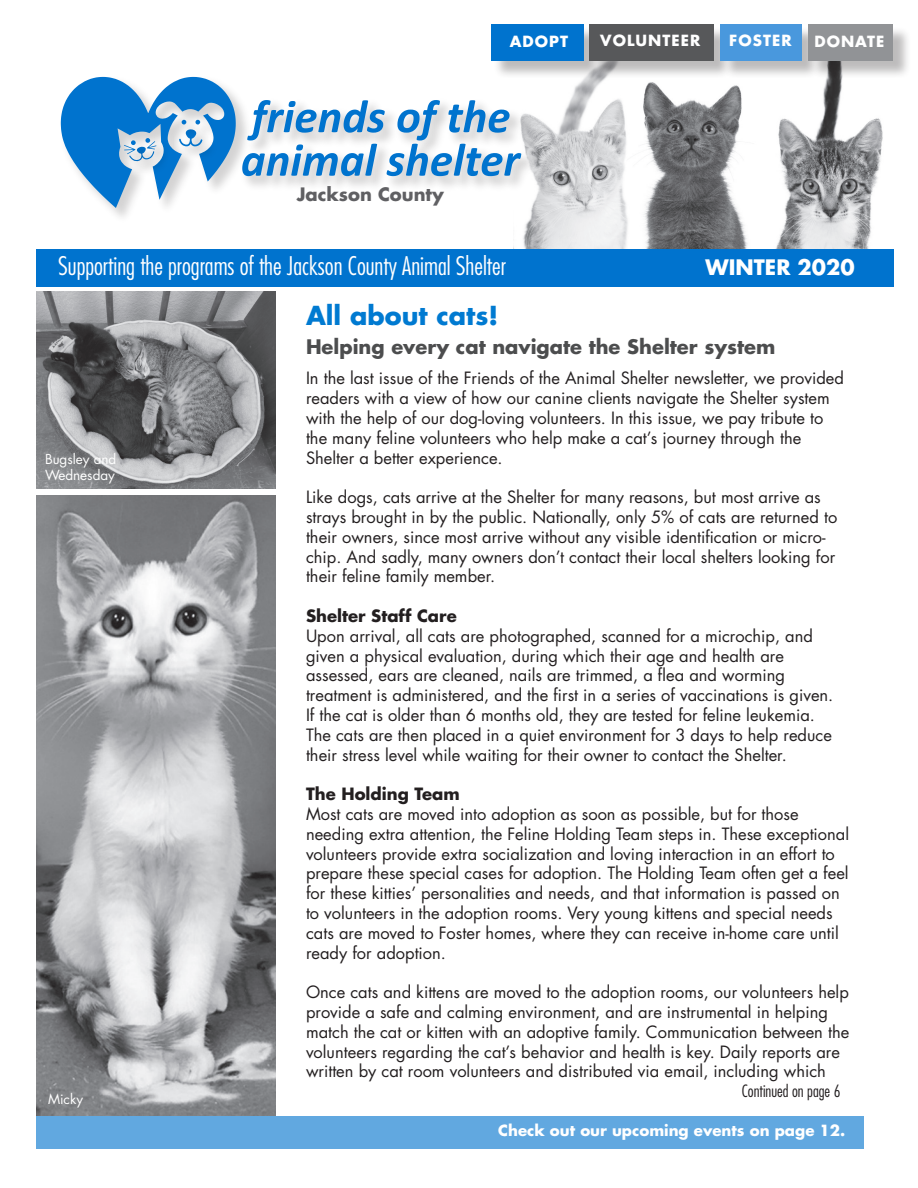
<style>
.page{position:relative;width:918px;height:1188px;background:#fff}
.page>*{position:absolute;margin:0;border:0;box-sizing:border-box;transform-origin:0 0}
.t1{font:700 25.5px "Futura Std";color:#007ad1}
.t2{font:300 condensed 25.05px "Futura Std";color:#fff}
.t3{font:700 20.85px "Futura Std";color:#fff}
.t4{font:700 19.5px "Futura Std";color:#4c4d4e}
.t5{font:700 18px "Futura Std";color:#606063}
.t6{font:16.5px/19.8px "Futura Std";color:#231f20}
.t7{font:700 16.5px "Futura Std";color:#231f20}
.t8{font:300 condensed 16.5px "Futura Std";color:#231f20}
.t9{font:700 15px "Futura Std";color:#fff}
.t10{font:700 15px "Futura Std";letter-spacing:.07em;color:#fff}
.t11{font:13.5px/16.2px "Futura Std";color:#fff}
</style>
<div class="page">
<img style="left:513px;top:79px;width:381px;height:191px">
<div style="left:36px;top:249px;width:857px;height:37px;background:#0073ce"></div>
<div style="left:59px;top:73px;width:486px;height:158px;background:#fff"></div>
<img style="left:521px;top:113px;width:8px;height:35px">
<img style="left:337px;top:176px;width:65px;height:11px">
<img style="left:362px;top:176px;width:34px;height:11px">
<img style="left:426px;top:176px;width:23px;height:13px">
<img style="left:477px;top:176px;width:23px;height:13px">
<img style="left:500px;top:148px;width:40px;height:45px">
<svg style="left:254px;top:100px;width:267px;height:76px"></svg>
<img style="left:60px;top:76px;width:194px;height:141px">
<svg style="left:61px;top:77px;width:175px;height:131px"></svg>
<div style="left:494px;top:26px;width:108px;height:53px;background:#231f20;opacity:.3"></div>
<div style="left:491px;top:24px;width:92px;height:36px;background:#0073ce"></div>
<div style="left:591px;top:26px;width:141px;height:53px;background:#231f20;opacity:.3"></div>
<div style="left:589px;top:24px;width:125px;height:36px;background:#57585a"></div>
<div style="left:722px;top:26px;width:98px;height:53px;background:#231f20;opacity:.3"></div>
<div style="left:720px;top:24px;width:81px;height:36px;background:#4998dd"></div>
<div style="left:811px;top:26px;width:101px;height:53px;background:#231f20;opacity:.3"></div>
<div style="left:808px;top:24px;width:85px;height:36px;background:#919396"></div>
<div style="left:36px;top:1116px;width:828px;height:32px;background:#61a8e0"></div>
<img style="left:36px;top:495px;width:239px;height:620px">
<img style="left:36px;top:291px;width:239px;height:198px">
<p class="t5" style="left:297px;top:182px;width:149px">Jackson County</p>
<p class="t9" style="left:510px;top:32px;width:60px">ADOPT</p>
<p class="t10" style="left:600px;top:30px;width:102px">VOLUNTEER</p>
<p class="t9" style="left:814px;top:31px;width:72px">DONATE</p>
<p class="t9" style="left:729px;top:31px;width:64px">FOSTER</p>
<p class="t2" style="left:58px;top:251px;width:449px">Supporting the programs of the Jackson County Animal Shelter</p>
<p class="t3" style="left:706px;top:253px;width:151px">WINTER 2020</p>
<p class="t11" style="left:45px;top:451px;width:73px">Bugsley and<br>Wednesday</p>
<p class="t11" style="left:48px;top:1091px;width:37px">Micky</p>
<p class="t1" style="left:306px;top:299px;width:194px">All about cats!</p>
<p class="t4" style="left:306px;top:333px;width:471px">Helping every cat navigate the Shelter system</p>
<p class="t6" style="left:306px;top:369px;width:540px">In the last issue of the Friends of the Animal Shelter newsletter, we provided readers with a view of how our canine clients navigate the Shelter system with the help of our dog-loving volunteers. In this issue, we pay tribute to</p>
<p class="t6" style="left:306px;top:428px;width:497px">the many feline volunteers who help make a cat’s journey through the</p>
<p class="t6" style="left:306px;top:448px;width:198px">Shelter a better experience.</p>
<p class="t6" style="left:306px;top:487px;width:533px">Like dogs, cats arrive at the Shelter for many reasons, but most arrive as strays brought in by the public. Nationally, only 5% of cats are returned to their owners, since most arrive without any visible identification or micro&shy;chip. And sadly, many owners don’t contact their local shelters looking for their feline family member.</p>
<p class="t7" style="left:306px;top:605px;width:152px">Shelter Staff Care</p>
<p class="t6" style="left:306px;top:626px;width:509px">Upon arrival, all cats are photographed, scanned for a microchip, and given a physical evaluation, during which their age and health are</p>
<p class="t6" style="left:306px;top:666px;width:480px">assessed, ears are cleaned, nails are trimmed, a flea and worming</p>
<p class="t6" style="left:306px;top:685px;width:529px">treatment is administered, and the first in a series of vaccinations is given.</p>
<p class="t6" style="left:306px;top:705px;width:510px">If the cat is older than 6 months old, they are tested for feline leukemia.</p>
<p class="t6" style="left:306px;top:725px;width:527px">The cats are then placed in a quiet environment for 3 days to help reduce their stress level while waiting for their owner to contact the Shelter.</p>
<p class="t7" style="left:306px;top:783px;width:155px">The Holding Team</p>
<p class="t6" style="left:306px;top:804px;width:545px">Most cats are moved into adoption as soon as possible, but for those needing extra attention, the Feline Holding Team steps in. These exceptional volunteers provide extra socialization and loving interaction in an effort to prepare these special cases for adoption. The Holding Team often get a feel for these kitties’ personalities and needs, and that information is passed on to volunteers in the adoption rooms. Very young kittens and special needs cats are moved to Foster homes, where they can receive in-home care until ready for adoption.</p>
<p class="t6" style="left:306px;top:982px;width:544px">Once cats and kittens are moved to the adoption rooms, our volunteers help</p>
<p class="t6" style="left:306px;top:1002px;width:524px">provide a safe and calming environment, and are instrumental in helping</p>
<p class="t6" style="left:306px;top:1022px;width:545px">match the cat or kitten with an adoptive family. Communication between the</p>
<p class="t6" style="left:306px;top:1042px;width:535px">volunteers regarding the cat’s behavior and health is key. Daily reports are</p>
<p class="t6" style="left:306px;top:1062px;width:521px">written by cat room volunteers and distributed via email, including which</p>
<p class="t8" style="left:742px;top:1081px;width:100px">Continued on page 6</p>
<p class="t9" style="left:498px;top:1120px;width:349px">Check out our upcoming events on page 12.</p>
</div>
